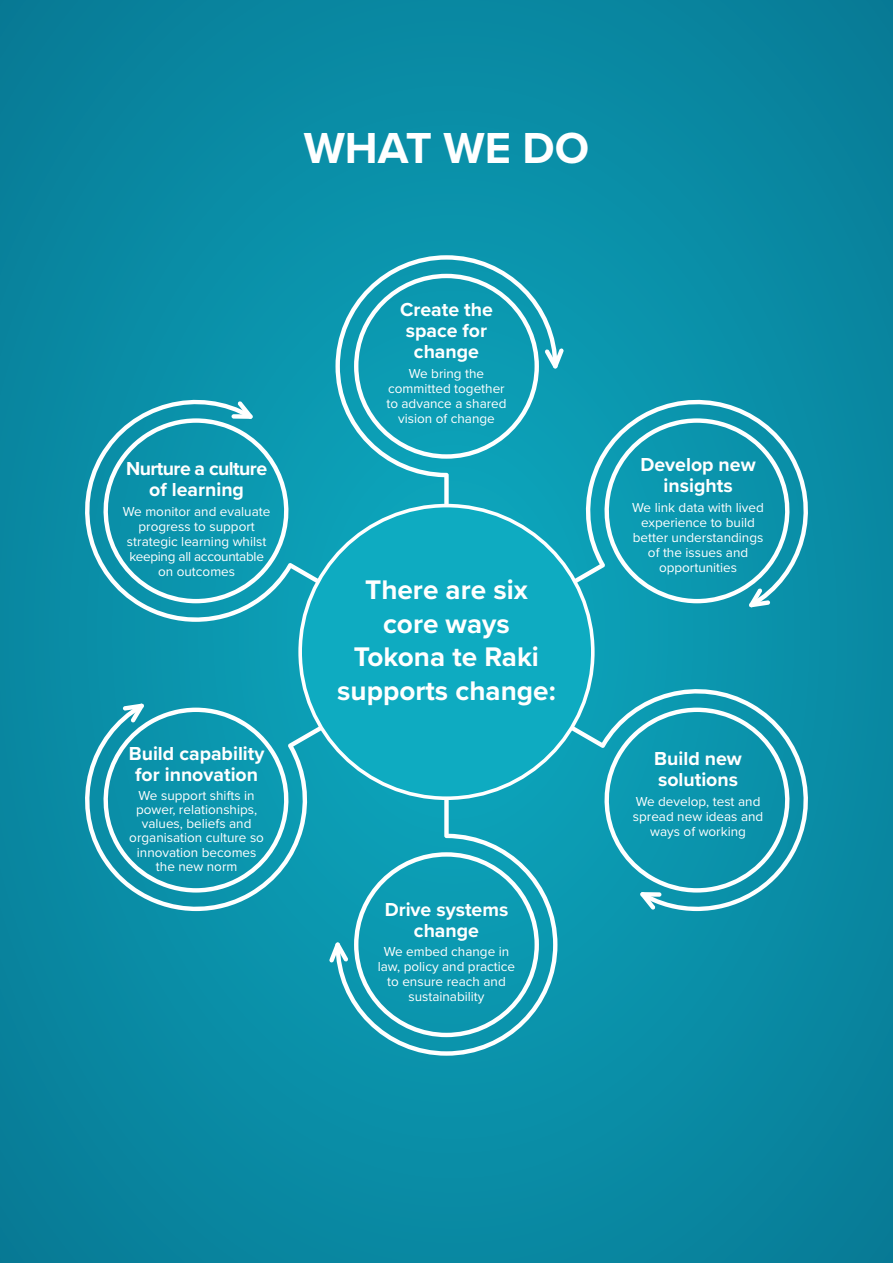
<style>
.page{position:relative;width:893px;height:1263px;background:#098aa3}
.page>*{position:absolute;margin:0;border:0;box-sizing:border-box;transform-origin:0 0}
.Giant_Headings{font:700 45px "Proxima Nova";color:#fff}
.Body_Text{font:700 27.9px/33.5px "Proxima Nova";color:#fff;text-align:center}
.Tiny_Body_Text{font:700 19.5px/21px "Proxima Nova";color:#fff;text-align:center}
.Tiny_Body_Text-2{font:700 19.5px/21px "Proxima Nova";letter-spacing:-.03em;color:#fff;text-align:center}
.Tiny_Body_Text-3{font:13.5px/15px "Proxima Nova";color:#fff;text-align:center}
</style>
<div class="page">
<svg style="left:85px;top:632px;width:250px;height:290px;fill:#0b96ae"></svg>
<svg style="left:335px;top:747px;width:222px;height:309px;fill:#0b98b0"></svg>
<svg style="left:382px;top:751px;width:426px;height:160px;background:#20a4b9"></svg>
<svg style="left:555px;top:384px;width:253px;height:367px;fill:#0b98b0"></svg>
<svg style="left:335px;top:255px;width:222px;height:301px;fill:#0c9ab2"></svg>
<svg style="left:85px;top:384px;width:426px;height:248px;fill:#0c9eb5"></svg>
<svg style="left:100px;top:703px;width:202px;height:189px"></svg>
<svg style="left:329px;top:942px;width:19px;height:20px"></svg>
<svg style="left:591px;top:708px;width:202px;height:201px"></svg>
<svg style="left:591px;top:418px;width:202px;height:189px"></svg>
<svg style="left:545px;top:348px;width:19px;height:20px"></svg>
<svg style="left:100px;top:401px;width:202px;height:202px"></svg>
<div style="left:300px;top:506px;width:293px;height:292px;background:#0eabc1;border-radius:50%"></div>
<p class="Giant_Headings" style="left:304px;top:115px;width:287px">WHAT WE DO</p>
<p class="Tiny_Body_Text-2" style="left:126px;top:457px;width:143px">Nurture a culture of learning</p>
<p class="Tiny_Body_Text-3" style="left:123px;top:503px;width:149px">We monitor and evaluate progress to support strategic learning whilst keeping all accountable on outcomes</p>
<p class="Tiny_Body_Text" style="left:129px;top:742px;width:137px">Build capability for innovation</p>
<p class="Tiny_Body_Text-3" style="left:129px;top:787px;width:136px;line-height:14.2px">We support shifts in power, relationships, values, beliefs and organisation culture so innovation becomes the new norm</p>
<p class="Tiny_Body_Text" style="left:400px;top:299px;width:94px">Create the space for change</p>
<p class="Tiny_Body_Text-3" style="left:386px;top:365px;width:122px">We bring the committed together to advance a shared vision of change</p>
<p class="Body_Text" style="left:337px;top:573px;width:220px">There are six core ways<br>Tokona te Raki supports change:</p>
<p class="Tiny_Body_Text" style="left:385px;top:898px;width:125px">Drive systems change</p>
<p class="Tiny_Body_Text-3" style="left:378px;top:943px;width:139px">We embed change in law, policy and practice to ensure reach and sustainability</p>
<p class="Tiny_Body_Text" style="left:640px;top:454px;width:117px">Develop new insights</p>
<p class="Tiny_Body_Text-3" style="left:632px;top:499px;width:133px">We link data with lived experience to build better understandings of the issues and opportunities</p>
<p class="Tiny_Body_Text" style="left:654px;top:748px;width:89px;text-align:left">Build new solutions</p>
<p class="Tiny_Body_Text-3" style="left:633px;top:793px;width:132px">We develop, test and spread new ideas and ways of working</p>
</div>
